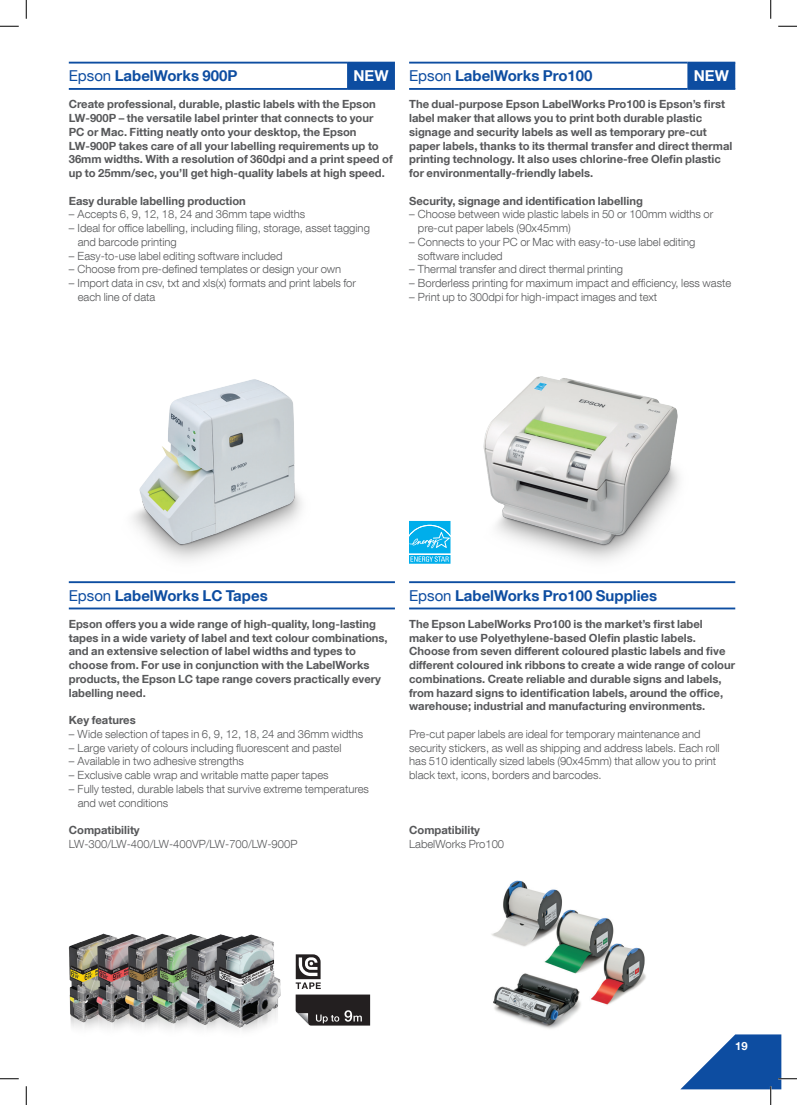
<style>
.page{position:relative;width:797px;height:1105px;background:#fff}
.page>*{position:absolute;margin:0;border:0;box-sizing:border-box;transform-origin:0 0}
.lock-up_12_14-55roma{font:700 15px "Helvetica Neue LT Com";color:#0d4da1}
.lock-up_12_14-55roma-2{font:700 15px "Helvetica Neue LT Com";color:#fff}
.body_bold__9_11-75bo{font:700 11.25px/13.8px "Helvetica Neue LT Com";color:#57585a}
.body__9_11-45light_8{font:300 11.25px/13.8px "Helvetica Neue LT Com";color:#57585a}
.t1{font:700 11.25px "Helvetica Neue LT Com";color:#fff}
.s1{font-weight:400}
</style>
<div class="page">
<img style="left:483px;top:376px;width:196px;height:185px">
<img style="left:132px;top:379px;width:170px;height:181px">
<svg style="left:347px;top:64px;width:388px;height:24px"></svg>
<hr style="left:69px;top:62px;width:278px;height:2px;background:#0d4da1">
<hr style="left:347px;top:62px;width:48px;height:2px;background:#0d4da1">
<hr style="left:687px;top:62px;width:48px;height:2px;background:#0d4da1">
<hr style="left:409px;top:62px;width:278px;height:2px;background:#0d4da1">
<hr style="left:69px;top:88px;width:278px;height:2px;background:#0d4da1">
<hr style="left:347px;top:88px;width:48px;height:2px;background:#0d4da1">
<hr style="left:409px;top:88px;width:278px;height:2px;background:#0d4da1">
<hr style="left:687px;top:88px;width:48px;height:2px;background:#0d4da1">
<hr style="left:69px;top:581px;width:326px;height:2px;background:#0d4da1">
<hr style="left:409px;top:581px;width:326px;height:2px;background:#0d4da1">
<hr style="left:69px;top:607px;width:326px;height:2px;background:#0d4da1">
<hr style="left:409px;top:607px;width:326px;height:2px;background:#0d4da1">
<img style="left:69px;top:933px;width:212px;height:98px">
<img style="left:491px;top:880px;width:155px;height:149px">
<svg style="left:296px;top:954px;width:74px;height:71px"></svg>
<svg style="left:409px;top:521px;width:41px;height:42px;background:#30bdee"></svg>
<svg style="left:0;top:25px;width:19px;height:2px"></svg>
<svg style="left:778px;top:25px;width:19px;height:2px"></svg>
<svg style="left:0;top:1078px;width:19px;height:1px"></svg>
<svg style="left:25px;top:0;width:2px;height:19px"></svg>
<svg style="left:25px;top:1086px;width:2px;height:19px"></svg>
<svg style="left:770px;top:0;width:1px;height:19px"></svg>
<svg style="left:680px;top:1034px;width:117px;height:71px"></svg>
<p class="lock-up_12_14-55roma" style="left:69px;top:66px;width:170px"><span class="s1">Epson</span> LabelWorks 900P</p>
<p class="lock-up_12_14-55roma-2" style="left:353px;top:66px;width:36px">NEW</p>
<p class="lock-up_12_14-55roma" style="left:409px;top:66px;width:185px"><span class="s1">Epson</span> LabelWorks Pro100</p>
<p class="lock-up_12_14-55roma-2" style="left:693px;top:66px;width:36px">NEW</p>
<p class="body_bold__9_11-75bo" style="left:69px;top:97px;width:325px">Create professional, durable, plastic labels with the Epson LW-900P – the versatile label printer that connects to your<br>PC or Mac. Fitting neatly onto your desktop, the Epson LW-900P takes care of all your labelling requirements up to 36mm widths. With a resolution of 360dpi and a print speed of up to 25mm/sec, you’ll get high-quality labels at high speed.</p>
<p class="body_bold__9_11-75bo" style="left:69px;top:193px;width:179px">Easy durable labelling production</p>
<p class="body__9_11-45light_8" style="left:69px;top:207px;width:238px">– Accepts 6, 9, 12, 18, 24 and 36mm tape widths</p>
<p class="body__9_11-45light_8" style="left:78px;top:221px;width:294px;text-indent:-9px">– Ideal for office labelling, including filing, storage, asset tagging and barcode printing</p>
<p class="body__9_11-45light_8" style="left:69px;top:248px;width:215px">– Easy-to-use label editing software included</p>
<p class="body__9_11-45light_8" style="left:69px;top:262px;width:274px">– Choose from pre-defined templates or design your own</p>
<p class="body__9_11-45light_8" style="left:78px;top:276px;width:280px;text-indent:-9px">– Import data in csv, txt and xls(x) formats and print labels for each line of data</p>
<p class="body_bold__9_11-75bo" style="left:409px;top:97px;width:325px">The dual-purpose Epson LabelWorks Pro100 is Epson’s first label maker that allows you to print both durable plastic signage and security labels as well as temporary pre-cut paper labels, thanks to its thermal transfer and direct thermal printing technology. It also uses chlorine-free Olefin plastic for environmentally-friendly labels.</p>
<p class="body_bold__9_11-75bo" style="left:409px;top:193px;width:235px">Security, signage and identification labelling</p>
<p class="body__9_11-45light_8" style="left:418px;top:207px;width:297px;text-indent:-9px">– Choose between wide plastic labels in 50 or 100mm widths or pre-cut paper labels (90x45mm)</p>
<p class="body__9_11-45light_8" style="left:418px;top:235px;width:279px;text-indent:-9px">– Connects to your PC or Mac with easy-to-use label editing software included</p>
<p class="body__9_11-45light_8" style="left:409px;top:262px;width:215px">– Thermal transfer and direct thermal printing</p>
<p class="body__9_11-45light_8" style="left:409px;top:276px;width:323px">– Borderless printing for maximum impact and efficiency, less waste</p>
<p class="body__9_11-45light_8" style="left:409px;top:290px;width:250px">– Print up to 300dpi for high-impact images and text</p>
<p class="lock-up_12_14-55roma" style="left:69px;top:586px;width:200px"><span class="s1">Epson</span> LabelWorks LC Tapes</p>
<p class="lock-up_12_14-55roma" style="left:409px;top:586px;width:250px"><span class="s1">Epson</span> LabelWorks Pro100 Supplies</p>
<p class="body_bold__9_11-75bo" style="left:69px;top:617px;width:320px">Epson offers you a wide range of high-quality, long-lasting tapes in a wide variety of label and text colour combinations, and an extensive selection of label widths and types to choose from. For use in conjunction with the LabelWorks products, the Epson LC tape range covers practically every labelling need.</p>
<p class="body_bold__9_11-75bo" style="left:69px;top:713px;width:68px">Key features</p>
<p class="body__9_11-45light_8" style="left:69px;top:727px;width:296px">– Wide selection of tapes in 6, 9, 12, 18, 24 and 36mm widths</p>
<p class="body__9_11-45light_8" style="left:69px;top:740px;width:274px">– Large variety of colours including fluorescent and pastel</p>
<p class="body__9_11-45light_8" style="left:69px;top:754px;width:176px">– Available in two adhesive strengths</p>
<p class="body__9_11-45light_8" style="left:69px;top:768px;width:261px">– Exclusive cable wrap and writable matte paper tapes</p>
<p class="body__9_11-45light_8" style="left:78px;top:782px;width:293px;text-indent:-9px">– Fully tested, durable labels that survive extreme temperatures and wet conditions</p>
<p class="body_bold__9_11-75bo" style="left:69px;top:823px;width:72px">Compatibility</p>
<p class="body__9_11-45light_8" style="left:69px;top:837px;width:230px">LW-300/LW-400/LW-400VP/LW-700/LW-900P</p>
<p class="body_bold__9_11-75bo" style="left:409px;top:617px;width:327px">The Epson LabelWorks Pro100 is the market’s first label maker to use Polyethylene-based Olefin plastic labels.<br>Choose from seven different coloured plastic labels and five different coloured ink ribbons to create a wide range of colour combinations. Create reliable and durable signs and labels, from hazard signs to identification labels, around the office, warehouse; industrial and manufacturing environments.</p>
<p class="body__9_11-45light_8" style="left:409px;top:727px;width:312px">Pre-cut paper labels are ideal for temporary maintenance and security stickers, as well as shipping and address labels. Each roll has 510 identically sized labels (90x45mm) that allow you to print black text, icons, borders and barcodes.</p>
<p class="body_bold__9_11-75bo" style="left:409px;top:823px;width:72px">Compatibility</p>
<p class="body__9_11-45light_8" style="left:409px;top:837px;width:97px">LabelWorks Pro100</p>
<p class="t1" style="left:735px;top:1038px;width:14px">19</p>
</div>
